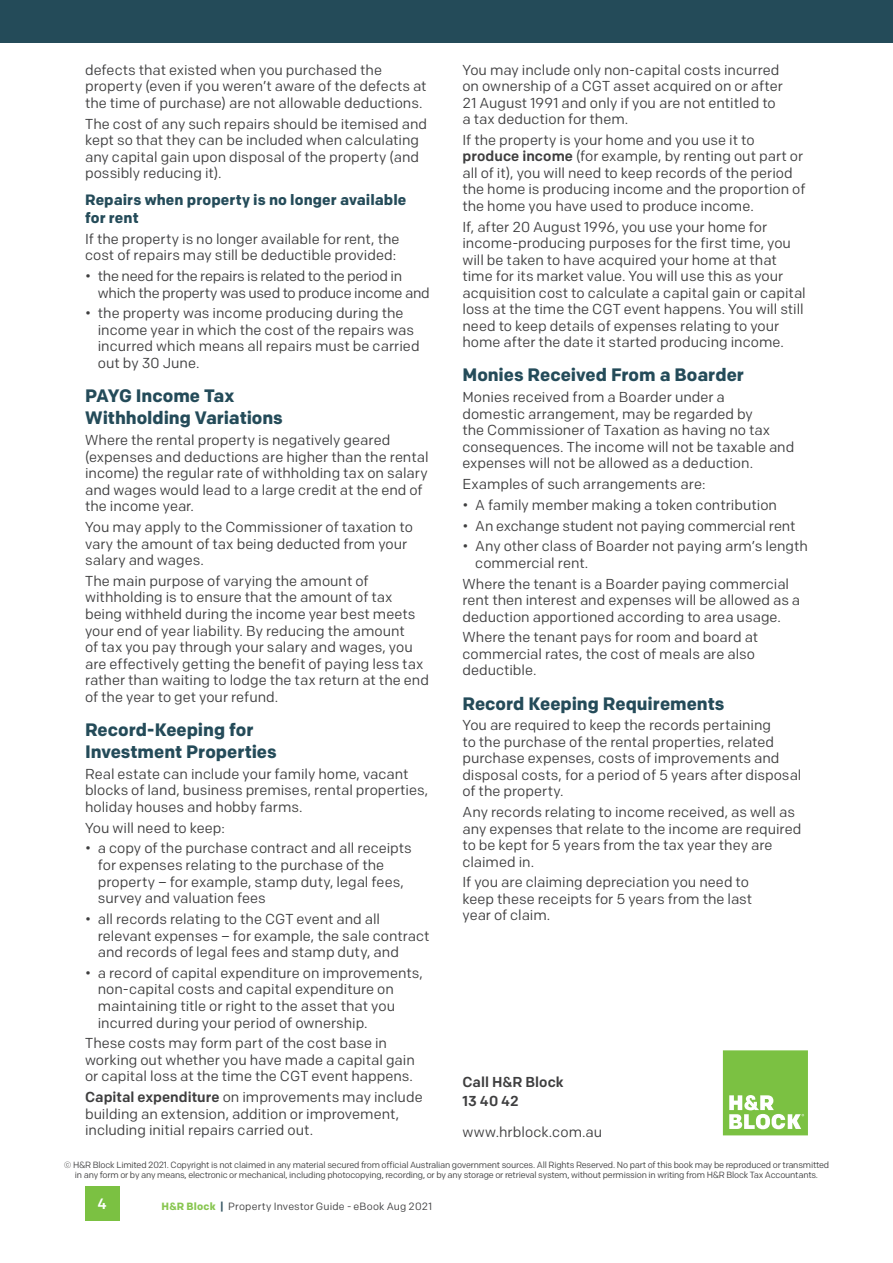
<style>
.page{position:relative;width:893px;height:1263px;background:#fff}
.page>*{position:absolute;margin:0;border:0;box-sizing:border-box;transform-origin:0 0}
.Subhead_2{font:700 18px/21.6px "Colfax";letter-spacing:-.005em;color:#244b59}
.Subhead_3{font:700 15px/18px "Colfax";letter-spacing:.005em;color:#244b59}
.t1{font:500 15px "Colfax";color:#fff}
.t2{font:14.4px/16.5px "Colfax";color:#3e3e3f}
.t3{font:500 14.4px/18.3px "Colfax";color:#3e3e3f}
.t4{font:10.5px "Colfax";letter-spacing:.015em;color:#3e3e3f}
.t5{font:9px/9.8px "Colfax";letter-spacing:-.02em;color:#3e3e3f;text-align:center}
.s1{font-weight:500}
.s2{font-weight:700;color:#88c650}
.s3{font-weight:700;color:#365664}
</style>
<div class="page">
<div style="left:85px;top:1186px;width:34px;height:34px;background:#7bc142"></div>
<div style="left:0;top:0;width:893px;height:43px;background:#244b59"></div>
<svg style="left:723px;top:1050px;width:85px;height:85px;background:#8fca5f"></svg>
<p class="t2" style="left:85px;top:61px;width:343px">defects that existed when you purchased the property (even if you weren’t aware of the defects at the time of purchase) are not allowable deductions.</p>
<p class="t2" style="left:85px;top:115px;width:344px">The cost of any such repairs should be itemised and kept so that they can be included when calculating any capital gain upon disposal of the property (and possibly reducing it).</p>
<p class="Subhead_3" style="left:85px;top:190px;width:323px">Repairs when property is no longer available for rent</p>
<p class="t2" style="left:85px;top:230px;width:316px">If the property is no longer available for rent, the cost of repairs may still be deductible provided:</p>
<p class="t2" style="left:98px;top:268px;width:333px;text-indent:-13px">• the need for the repairs is related to the period in which the property was used to produce income and</p>
<p class="t2" style="left:98px;top:305px;width:323px;text-indent:-13px">• the property was income producing during the income year in which the cost of the repairs was incurred which means all repairs must be carried out by 30 June.</p>
<p class="Subhead_2" style="left:85px;top:385px;width:199px">PAYG Income Tax<br>Withholding Variations</p>
<p class="t2" style="left:85px;top:432px;width:345px">Where the rental property is negatively geared (expenses and deductions are higher than the rental income) the regular rate of withholding tax on salary and wages would lead to a large credit at the end of the income year.</p>
<p class="t2" style="left:85px;top:519px;width:329px">You may apply to the Commissioner of taxation to vary the amount of tax being deducted from your salary and wages.</p>
<p class="t2" style="left:85px;top:572px;width:345px">The main purpose of varying the amount of withholding is to ensure that the amount of tax being withheld during the income year best meets your end of year liability. By reducing the amount<br>of tax you pay through your salary and wages, you are effectively getting the benefit of paying less tax rather than waiting to lodge the tax return at the end of the year to get your refund.</p>
<p class="Subhead_2" style="left:85px;top:719px;width:193px">Record-Keeping for<br>Investment Properties</p>
<p class="t2" style="left:85px;top:765px;width:345px">Real estate can include your family home, vacant blocks of land, business premises, rental properties, holiday houses and hobby farms.</p>
<p class="t2" style="left:85px;top:819px;width:141px">You will need to keep:</p>
<p class="t2" style="left:98px;top:840px;width:315px;text-indent:-13px">• a copy of the purchase contract and all receipts for expenses relating to the purchase of the property – for example, stamp duty, legal fees, survey and valuation fees</p>
<p class="t2" style="left:98px;top:910px;width:333px;text-indent:-13px">• all records relating to the CGT event and all relevant expenses – for example, the sale contract and records of legal fees and stamp duty, and</p>
<p class="t2" style="left:98px;top:964px;width:327px;text-indent:-13px">• a record of capital expenditure on improvements, non-capital costs and capital expenditure on maintaining title or right to the asset that you incurred during your period of ownership.</p>
<p class="t2" style="left:85px;top:1035px;width:331px">These costs may form part of the cost base in working out whether you have made a capital gain or capital loss at the time the CGT event happens.</p>
<p class="t2" style="left:85px;top:1089px;width:339px"><span class="s1">Capital expenditure</span> on improvements may include building an extension, addition or improvement, including initial repairs carried out.</p>
<p class="t2" style="left:462px;top:61px;width:322px">You may include only non-capital costs incurred on ownership of a CGT asset acquired on or after 21 August 1991 and only if you are not entitled to a tax deduction for them.</p>
<p class="t2" style="left:462px;top:131px;width:344px">If the property is your home and you use it to <span class="s1">produce income</span> (for example, by renting out part or all of it), you will need to keep records of the period the home is producing income and the proportion of the home you have used to produce income.</p>
<p class="t2" style="left:462px;top:218px;width:345px">If, after 20 August 1996, you use your home for income-producing purposes for the first time, you will be taken to have acquired your home at that time for its market value. You will use this as your acquisition cost to calculate a capital gain or capital loss at the time the CGT event happens. You will still need to keep details of expenses relating to your home after the date it started producing income.</p>
<p class="Subhead_2" style="left:462px;top:364px;width:283px">Monies Received From a Boarder</p>
<p class="t2" style="left:462px;top:389px;width:333px">Monies received from a Boarder under a<br>domestic arrangement, may be regarded by<br>the Commissioner of Taxation as having no tax consequences. The income will not be taxable and expenses will not be allowed as a deduction.</p>
<p class="t2" style="left:462px;top:476px;width:245px">Examples of such arrangements are:</p>
<p class="t2" style="left:462px;top:496px;width:316px">• A family member making a token contribution</p>
<p class="t2" style="left:462px;top:517px;width:335px">• An exchange student not paying commercial rent</p>
<p class="t2" style="left:475px;top:538px;width:334px;text-indent:-13px">• Any other class of Boarder not paying arm’s length commercial rent.</p>
<p class="t2" style="left:462px;top:575px;width:339px">Where the tenant is a Boarder paying commercial rent then interest and expenses will be allowed as a deduction apportioned according to area usage.</p>
<p class="t2" style="left:462px;top:629px;width:297px">Where the tenant pays for room and board at commercial rates, the cost of meals are also deductible.</p>
<p class="Subhead_2" style="left:462px;top:692px;width:263px">Record Keeping Requirements</p>
<p class="t2" style="left:462px;top:717px;width:341px">You are required to keep the records pertaining<br>to the purchase of the rental properties, related purchase expenses, costs of improvements and disposal costs, for a period of 5 years after disposal of the property.</p>
<p class="t2" style="left:462px;top:804px;width:340px">Any records relating to income received, as well as any expenses that relate to the income are required to be kept for 5 years from the tax year they are claimed in.</p>
<p class="t2" style="left:462px;top:874px;width:291px">If you are claiming depreciation you need to keep these receipts for 5 years from the last year of claim.</p>
<p class="t3" style="left:462px;top:1073px;width:103px">Call H&amp;R Block<br>13 40 42</p>
<p class="t2" style="left:462px;top:1123px;width:141px">www.hrblock.com.au</p>
<p class="t5" style="left:64px;top:1160px;width:767px">© H&amp;R Block Limited 2021. Copyright is not claimed in any material secured from official Australian government sources. All Rights Reserved. No part of this book may be reproduced or transmitted in any form or by any means, electronic or mechanical, including photocopying, recording, or by any storage or retrieval system, without permission in writing from H&amp;R Block Tax Accountants.</p>
<p class="t1" style="left:98px;top:1195px;width:11px">4</p>
<p class="t4" style="left:162px;top:1200px;width:272px"><span class="s2">H&amp;R Block</span> <span class="s3">|</span> Property Investor Guide - eBook Aug 2021</p>
</div>
